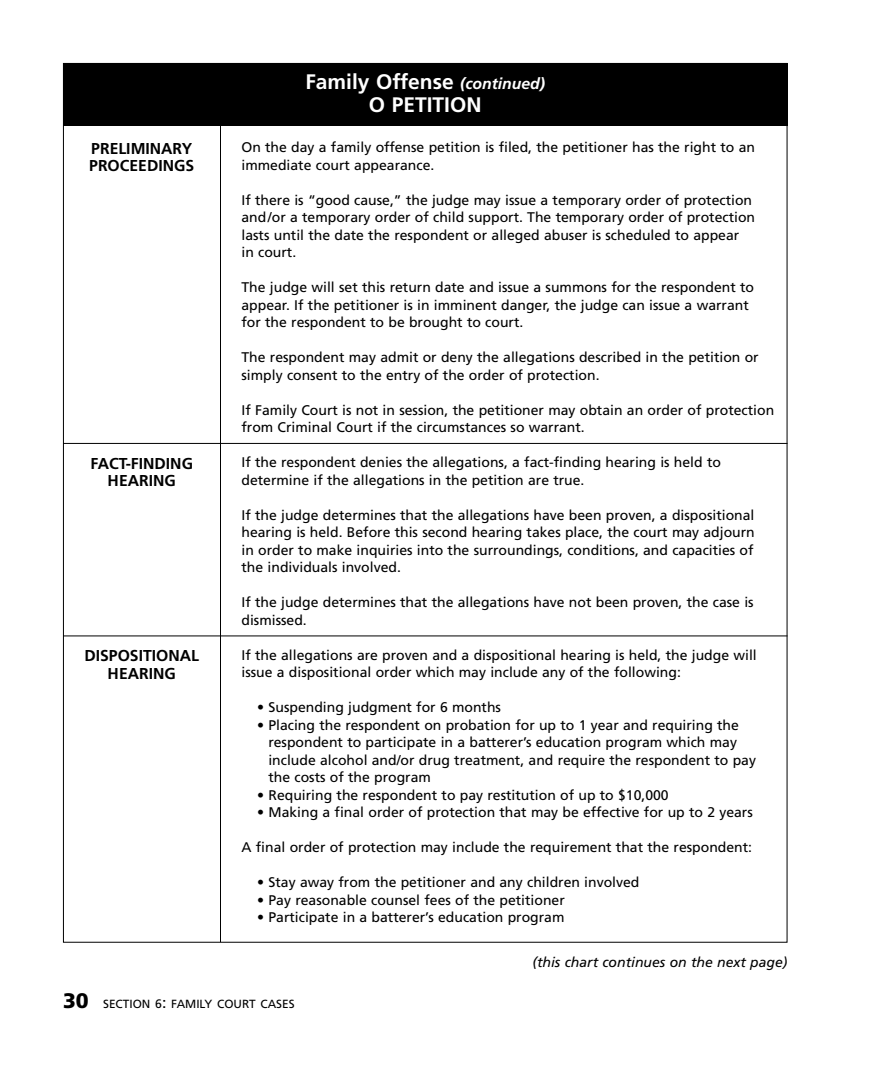
<style>
.page{position:relative;width:882px;height:1071px;background:#fff}
.page>*{position:absolute;margin:0;border:0;box-sizing:border-box;transform-origin:0 0}
.t1{font:700 21px/22.8px "Frutiger";color:#fff;text-align:center}
.t2{font:700 15.75px/17.5px "Frutiger";color:#000;text-align:center}
.t3{font:14px/17.5px "Frutiger";color:#000}
.t4{font:italic 14px "Frutiger";color:#000}
.t5{font:11.9px "Frutiger";color:#000}
.s1{font-style:italic;font-size:15.75px}
.s2{font-weight:900;font-size:21px}
.s3{font-size:12.25px}
.s4{font-size:15.75px}
</style>
<div class="page">
<hr style="left:63px;top:443px;width:725px;height:1px;background:#000">
<hr style="left:63px;top:635px;width:725px;height:1px;background:#000">
<div style="left:63px;top:63px;width:725px;height:63px;background:#000"></div>
<hr style="left:220px;top:64px;width:1px;height:878px;background:#000">
<p class="t2" style="left:89px;top:141px;width:107px;text-align:left">PRELIMINARY<br>PROCEEDINGS</p>
<p class="t2" style="left:90px;top:456px;width:104px">FACT-FINDING<br>HEARING</p>
<p class="t2" style="left:84px;top:648px;width:116px">DISPOSITIONAL<br>HEARING</p>
<h1 class="t1" style="left:305px;top:72px;width:241px">Family Offense <span class="s1">(continued)<br></span>O PETITION</h1>
<p class="t3" style="left:242px;top:140px;width:515px">On the day a family offense petition is filed, the petitioner has the right to an immediate court appearance.</p>
<p class="t3" style="left:242px;top:192px;width:515px">If there is “good cause,” the judge may issue a temporary order of protection and/or a temporary order of child support. The temporary order of protection lasts until the date the respondent or alleged abuser is scheduled to appear in court.</p>
<p class="t3" style="left:242px;top:280px;width:514px">The judge will set this return date and issue a summons for the respondent to appear. If the petitioner is in imminent danger, the judge can issue a warrant for the respondent to be brought to court.</p>
<p class="t3" style="left:242px;top:350px;width:519px">The respondent may admit or deny the allegations described in the petition or simply consent to the entry of the order of protection.</p>
<p class="t3" style="left:242px;top:402px;width:534px">If Family Court is not in session, the petitioner may obtain an order of protection from Criminal Court if the circumstances so warrant.</p>
<p class="t3" style="left:242px;top:455px;width:481px">If the respondent denies the allegations, a fact-finding hearing is held to determine if the allegations in the petition are true.</p>
<p class="t3" style="left:242px;top:507px;width:515px;text-align:justify">If the judge determines that the allegations have been proven, a dispositional hearing is held. Before this second hearing takes place, the court may adjourn in order to make inquiries into the surroundings, conditions, and capacities of the individuals involved.</p>
<p class="t3" style="left:242px;top:595px;width:514px">If the judge determines that the allegations have not been proven, the case is dismissed.</p>
<p class="t3" style="left:242px;top:647px;width:517px">If the allegations are proven and a dispositional hearing is held, the judge will issue a dispositional order which may include any of the following:</p>
<p class="t3" style="left:257px;top:700px;width:245px">• Suspending judgment for 6 months</p>
<p class="t3" style="left:268px;top:717px;width:489px;text-indent:-11px">• Placing the respondent on probation for up to 1 year and requiring the respondent to participate in a batterer’s education program which may include alcohol and/or drug treatment, and require the respondent to pay the costs of the program</p>
<p class="t3" style="left:257px;top:787px;width:413px">• Requiring the respondent to pay restitution of up to $10,000</p>
<p class="t3" style="left:257px;top:805px;width:497px">• Making a final order of protection that may be effective for up to 2 years</p>
<p class="t3" style="left:242px;top:840px;width:512px">A final order of protection may include the requirement that the respondent:</p>
<p class="t3" style="left:257px;top:875px;width:384px">• Stay away from the petitioner and any children involved</p>
<p class="t3" style="left:257px;top:892px;width:309px">• Pay reasonable counsel fees of the petitioner</p>
<p class="t3" style="left:257px;top:910px;width:309px">• Participate in a batterer’s education program</p>
<p class="t4" style="left:532px;top:956px;width:257px">(this chart continues on the next page)</p>
<p class="t5" style="left:63px;top:999px;width:233px"><span class="s2">30</span> SECTION <span class="s3">6</span><span class="s4">:</span> FAMILY COURT CASES</p>
</div>
